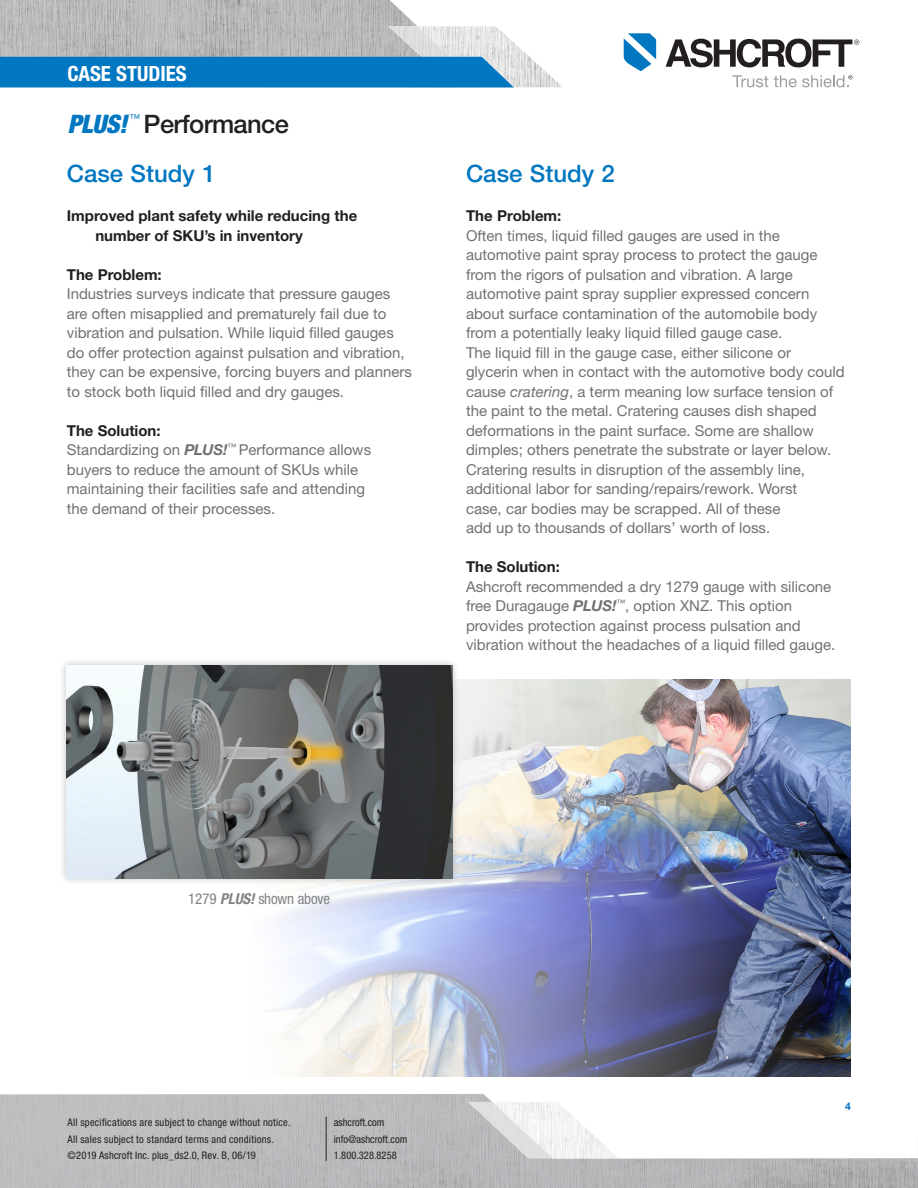
<style>
.page{position:relative;width:918px;height:1188px;background:#fff}
.page>*{position:absolute;margin:0;border:0;box-sizing:border-box;transform-origin:0 0}
.t1{font:500 25.5px "Helvetica Neue LT Pro";letter-spacing:-.025em;color:#231f20}
.t2{font:italic 900 condensed 25.5px "Helvetica Neue LT Pro";color:#0077c0}
.Titles_2{font:500 24px "Helvetica Neue LT Pro";color:#0077c0}
.t3{font:700 condensed 21px "Helvetica Neue LT Pro";color:#fff}
.Body_Copy{font:15px/19.5px "Helvetica Neue LT Pro";color:#717074}
.bullets{font:700 15px/19.5px "Helvetica Neue LT Pro";color:#231f20}
.Body_text{font:condensed 15px "Helvetica Neue LT Pro";letter-spacing:-.01em;color:#808285}
.Titles_2-2{font:700 15px "Helvetica Neue LT Pro";color:#231f20}
.t4{font:italic 10.8px "Helvetica Neue LT Pro";color:#0077c0}
.t5{font:condensed 10.5px/16.5px "Helvetica Neue LT Pro";letter-spacing:.02em;color:#231f20}
.t6{font:condensed 10.5px/16.5px "Helvetica Neue LT Pro";color:#231f20}
.t7{font:700 10.5px "Helvetica Neue LT Pro";color:#0077c0}
.s1{font-weight:700;font-style:italic}
.s2{font-style:italic}
</style>
<div class="page">
<hr style="left:4px;top:87px;width:451px;height:1px;background:#ceced0">
<img style="left:0;top:0;width:417px;height:26px">
<svg style="left:732px;top:75px;width:36px;height:12px"></svg>
<svg style="left:624px;top:33px;width:32px;height:38px"></svg>
<svg style="left:666px;top:39px;width:193px;height:28px"></svg>
<svg style="left:0;top:26px;width:562px;height:61px;background:#70a5c5"></svg>
<svg style="left:774px;top:75px;width:79px;height:12px"></svg>
<svg style="left:0;top:1094px;width:917px;height:94px;fill:#bcbdbf"></svg>
<svg style="left:917px;top:1158px;width:1px;height:30px"></svg>
<svg style="left:468px;top:1102px;width:151px;height:57px"></svg>
<hr style="left:326px;top:1117px;width:1px;height:44px;background:#231f20">
<img style="left:275px;top:679px;width:575px;height:398px">
<div style="left:59px;top:658px;width:401px;height:228px;background:#231f20;opacity:.3"></div>
<img style="left:67px;top:666px;width:385px;height:212px">
<p class="t3" style="left:68px;top:61px;width:121px">CASE STUDIES</p>
<h1 class="t2" style="left:68px;top:108px;width:61px">PLUS!</h1>
<p class="t4" style="left:129px;top:112px;width:12px">™</p>
<h1 class="t1" style="left:144px;top:108px;width:147px">Performance</h1>
<p class="Titles_2" style="left:67px;top:159px;width:150px">Case Study 1</p>
<p class="bullets" style="left:95px;top:206px;width:264px;text-indent:-28px">Improved plant safety while reducing the number of SKU’s in inventory</p>
<p class="bullets" style="left:67px;top:264px;width:96px">The Problem:</p>
<p class="Body_Copy" style="left:67px;top:284px;width:347px">Industries surveys indicate that pressure gauges are often misapplied and prematurely fail due to vibration and pulsation. While liquid filled gauges do offer protection against pulsation and vibration, they can be expensive, forcing buyers and planners to stock both liquid filled and dry gauges.</p>
<p class="bullets" style="left:67px;top:420px;width:95px">The Solution:</p>
<p class="Body_Copy" style="left:67px;top:440px;width:306px">Standardizing on <span class="s1">PLUS!</span><sup>™</sup> Performance allows buyers to reduce the amount of SKUs while maintaining their facilities safe and attending the demand of their processes.</p>
<p class="Titles_2" style="left:466px;top:159px;width:150px">Case Study 2</p>
<p class="Titles_2-2" style="left:466px;top:206px;width:97px">The Problem:</p>
<p class="Body_Copy" style="left:466px;top:225px;width:353px">Often times, liquid filled gauges are used in the automotive paint spray process to protect the gauge from the rigors of pulsation and vibration. A large automotive paint spray supplier expressed concern about surface contamination of the automobile body from a potentially leaky liquid filled gauge case.</p>
<p class="Body_Copy" style="left:466px;top:342px;width:380px">The liquid fill in the gauge case, either silicone or glycerin when in contact with the automotive body could cause <span class="s2">cratering</span>, a term meaning low surface tension of the paint to the metal. Cratering causes dish shaped deformations in the paint surface. Some are shallow dimples; others penetrate the substrate or layer below.</p>
<p class="Body_Copy" style="left:466px;top:459px;width:340px">Cratering results in disruption of the assembly line, additional labor for sanding/repairs/rework. Worst case, car bodies may be scrapped. All of these add up to thousands of dollars’ worth of loss.</p>
<p class="bullets" style="left:466px;top:557px;width:95px">The Solution:</p>
<p class="Body_Copy" style="left:466px;top:576px;width:371px">Ashcroft recommended a dry 1279 gauge with silicone free Duragauge <span class="s1">PLUS!</span><sup>™</sup>, option XNZ. This option provides protection against process pulsation and vibration without the headaches of a liquid filled gauge.</p>
<p class="Body_text" style="left:188px;top:890px;width:143px">1279 <span class="s1">PLUS!</span> shown above</p>
<p class="t5" style="left:68px;top:1114px;width:225px">All specifications are subject to change without notice.<br>All sales subject to standard terms and conditions. ©2019 Ashcroft Inc. plus_ds2.0, Rev. B, 06/19</p>
<p class="t6" style="left:334px;top:1114px;width:75px">ashcroft.com info@ashcroft.com<br>1.800.328.8258</p>
<p class="t7" style="left:845px;top:1100px;width:7px">4</p>
</div>
